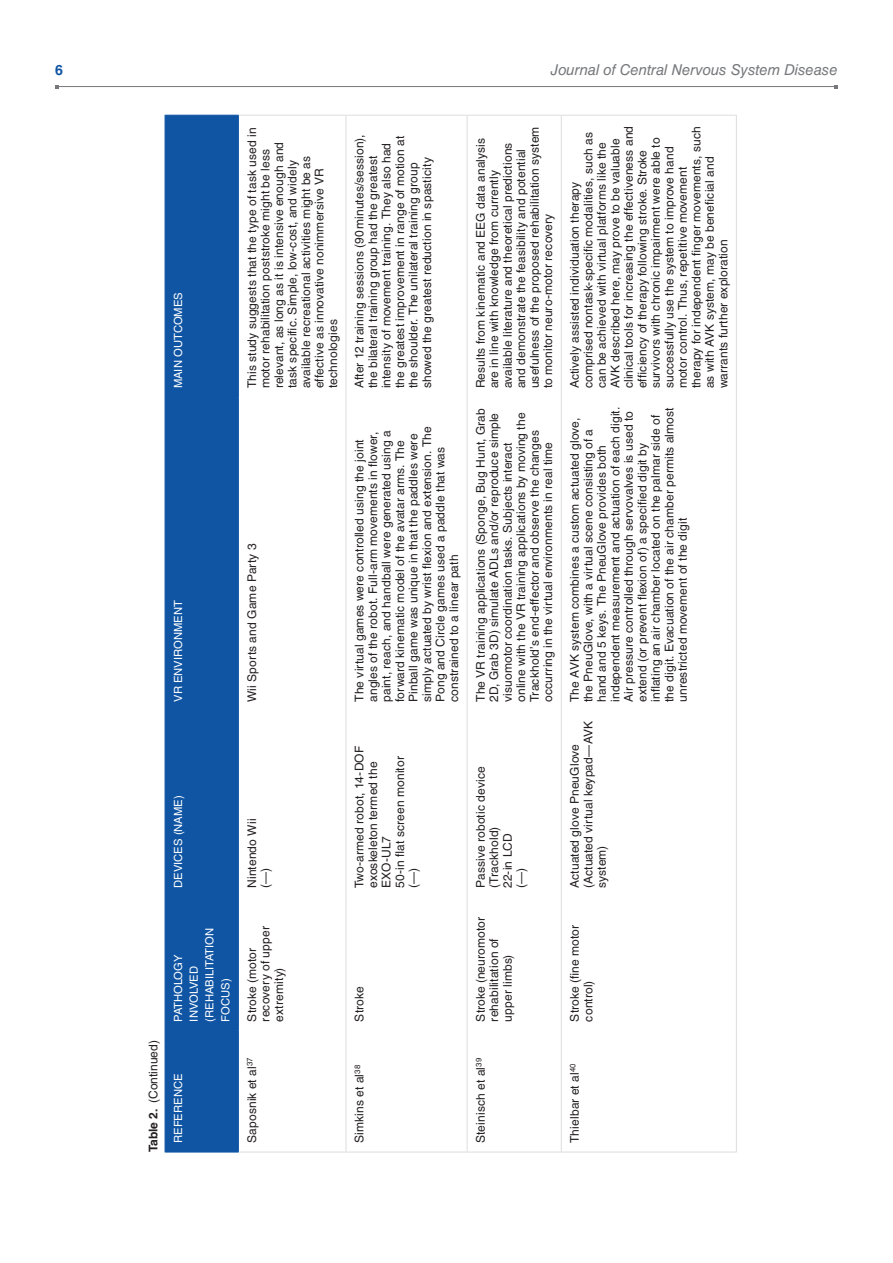
<style>
.page{position:relative;width:893px;height:1263px;background:#fff}
.page>*{position:absolute;margin:0;border:0;box-sizing:border-box;transform-origin:0 0}
.t1{font:italic 15px "Helvetica LT Std";letter-spacing:-.005em;color:#76787b}
.t2{font:700 14.25px "Helvetica LT Std";color:#1055a4}
.t3{font:12px/13.5px "Helvetica LT Std";letter-spacing:.015em;color:#231f20}
.t4{font:11.25px/15.8px "Helvetica LT Std";color:#fff}
.s1{font-weight:700}
</style>
<div class="page">
<hr style="left:57px;top:86px;width:779px;height:1px;background:#76787b">
<div style="left:166px;top:116px;width:72px;height:1036px;background:#1055a4"></div>
<hr style="left:165px;top:1030px;width:1px;height:122px;background:#1055a4">
<hr style="left:165px;top:1152px;width:73px;height:1px;background:#1055a4">
<hr style="left:238px;top:1030px;width:1px;height:122px;background:#1055a4">
<hr style="left:165px;top:897px;width:1px;height:133px;background:#1055a4">
<hr style="left:165px;top:1030px;width:73px;height:1px;background:#1055a4">
<hr style="left:238px;top:897px;width:1px;height:133px;background:#1055a4">
<hr style="left:165px;top:711px;width:1px;height:186px;background:#1055a4">
<hr style="left:165px;top:897px;width:73px;height:1px;background:#1055a4">
<hr style="left:238px;top:711px;width:1px;height:186px;background:#1055a4">
<hr style="left:165px;top:397px;width:1px;height:314px;background:#1055a4">
<hr style="left:165px;top:711px;width:73px;height:1px;background:#1055a4">
<hr style="left:238px;top:397px;width:1px;height:314px;background:#1055a4">
<hr style="left:165px;top:115px;width:1px;height:282px;background:#1055a4">
<hr style="left:165px;top:397px;width:73px;height:1px;background:#1055a4">
<hr style="left:165px;top:115px;width:73px;height:1px;background:#1055a4">
<hr style="left:238px;top:115px;width:1px;height:282px;background:#1055a4">
<hr style="left:239px;top:1152px;width:107px;height:1px;background:#dcdddf">
<hr style="left:239px;top:115px;width:107px;height:1px;background:#dcdddf">
<hr style="left:346px;top:1030px;width:1px;height:122px;background:#dcdddf">
<hr style="left:346px;top:1152px;width:121px;height:1px;background:#dcdddf">
<hr style="left:346px;top:897px;width:1px;height:133px;background:#dcdddf">
<hr style="left:346px;top:711px;width:1px;height:186px;background:#dcdddf">
<hr style="left:346px;top:397px;width:1px;height:314px;background:#dcdddf">
<hr style="left:346px;top:115px;width:1px;height:282px;background:#dcdddf">
<hr style="left:346px;top:115px;width:121px;height:1px;background:#dcdddf">
<hr style="left:467px;top:1030px;width:1px;height:122px;background:#dcdddf">
<hr style="left:467px;top:1152px;width:94px;height:1px;background:#dcdddf">
<hr style="left:467px;top:897px;width:1px;height:133px;background:#dcdddf">
<hr style="left:467px;top:711px;width:1px;height:186px;background:#dcdddf">
<hr style="left:467px;top:397px;width:1px;height:314px;background:#dcdddf">
<hr style="left:467px;top:115px;width:1px;height:282px;background:#dcdddf">
<hr style="left:467px;top:115px;width:94px;height:1px;background:#dcdddf">
<hr style="left:561px;top:1030px;width:1px;height:122px;background:#dcdddf">
<hr style="left:562px;top:1152px;width:174px;height:1px;background:#dcdddf">
<hr style="left:561px;top:897px;width:1px;height:133px;background:#dcdddf">
<hr style="left:561px;top:711px;width:1px;height:186px;background:#dcdddf">
<hr style="left:561px;top:397px;width:1px;height:314px;background:#dcdddf">
<hr style="left:561px;top:115px;width:1px;height:282px;background:#dcdddf">
<hr style="left:562px;top:115px;width:174px;height:1px;background:#dcdddf">
<hr style="left:736px;top:1030px;width:1px;height:122px;background:#dcdddf">
<hr style="left:736px;top:897px;width:1px;height:133px;background:#dcdddf">
<hr style="left:736px;top:711px;width:1px;height:186px;background:#dcdddf">
<hr style="left:736px;top:397px;width:1px;height:314px;background:#dcdddf">
<hr style="left:736px;top:115px;width:1px;height:282px;background:#dcdddf">
<p class="t2" style="left:55px;top:61px;width:9px">6</p>
<p class="t1" style="left:551px;top:61px;width:288px">Journal of Central Nervous System Disease</p>
<p class="t4" style="left:170px;top:388px;width:97px;rotate:-90deg">Main outcomes</p>
<p class="t4" style="left:170px;top:702px;width:102px;rotate:-90deg">VR environment</p>
<p class="t4" style="left:170px;top:888px;width:94px;rotate:-90deg">Devices (name)</p>
<p class="t3" style="left:146px;top:1152px;width:113px;rotate:-90deg"><span class="s1">Table 2.</span> (Continued)</p>
<p class="t4" style="left:170px;top:1021px;width:94px;rotate:-90deg">Pathology involved (rehabilitation focus)</p>
<p class="t4" style="left:170px;top:1143px;width:69px;rotate:-90deg">Reference</p>
<p class="t3" style="left:245px;top:388px;width:262px;rotate:-90deg">This study suggests that the type of task used in motor rehabilitation poststroke might be less relevant, as long as it is intensive enough and task specific. Simple, low-cost, and widely available recreational activities might be as effective as innovative nonimmersive VR technologies</p>
<p class="t3" style="left:353px;top:388px;width:255px;rotate:-90deg">After 12 training sessions (90minutes/session), the bilateral training group had the greatest intensity of movement training. They also had the greatest improvement in range of motion at the shoulder. The unilateral training group showed the greatest reduction in spasticity</p>
<p class="t3" style="left:245px;top:702px;width:160px;rotate:-90deg">Wii Sports and Game Party 3</p>
<p class="t3" style="left:353px;top:702px;width:277px;rotate:-90deg">The virtual games were controlled using the joint angles of the robot. Full-arm movements in flower, paint, reach, and handball were generated using a forward kinematic model of the avatar arms. The Pinball game was unique in that the paddles were simply actuated by wrist flexion and extension. The Pong and Circle games used a paddle that was constrained to a linear path</p>
<p class="t3" style="left:245px;top:888px;width:71px;rotate:-90deg">Nintendo Wii (—)</p>
<p class="t3" style="left:245px;top:1021px;width:97px;rotate:-90deg">Stroke (motor recovery of upper extremity)</p>
<p class="t3" style="left:245px;top:1143px;width:87px;rotate:-90deg">Saposnik et al<sup>37</sup></p>
<p class="t3" style="left:353px;top:888px;width:144px;rotate:-90deg">Two-armed robot, 14-DOF exoskeleton termed the<br>EXO-UL7<br>50-in flat screen monitor (—)</p>
<p class="t3" style="left:353px;top:1021px;width:37px;rotate:-90deg">Stroke</p>
<p class="t3" style="left:353px;top:1143px;width:80px;rotate:-90deg">Simkins et al<sup>38</sup></p>
<p class="t3" style="left:474px;top:388px;width:263px;rotate:-90deg">Results from kinematic and EEG data analysis are in line with knowledge from currently available literature and theoretical predictions and demonstrate the feasibility and potential usefulness of the proposed rehabilitation system to monitor neuro-motor recovery</p>
<p class="t3" style="left:474px;top:702px;width:295px;rotate:-90deg">The VR training applications (Sponge, Bug Hunt, Grab 2D, Grab 3D) simulate ADLs and/or reproduce simple visuomotor coordination tasks. Subjects interact online with the VR training applications by moving the Trackhold’s end-effector and observe the changes occurring in the virtual environments in real time</p>
<p class="t3" style="left:474px;top:888px;width:123px;rotate:-90deg">Passive robotic device (Trackhold)<br>22-in LCD<br>(—)</p>
<p class="t3" style="left:474px;top:1021px;width:106px;rotate:-90deg">Stroke (neuromotor rehabilitation of upper limbs)</p>
<p class="t3" style="left:474px;top:1143px;width:87px;rotate:-90deg">Steinisch et al<sup>39</sup></p>
<p class="t3" style="left:568px;top:388px;width:264px;rotate:-90deg">Actively assisted individuation therapy comprised nontask-specific modalities, such as can be achieved with virtual platforms like the AVK described here, may prove to be valuable clinical tools for increasing the effectiveness and efficiency of therapy following stroke. Stroke survivors with chronic impairment were able to successfully use the system to improve hand motor control. Thus, repetitive movement therapy for independent finger movements, such as with AVK system, may be beneficial and warrants further exploration</p>
<p class="t3" style="left:568px;top:702px;width:297px;rotate:-90deg">The AVK system combines a custom actuated glove, the PneuGlove, with a virtual scene consisting of a hand and 5 keys. The PneuGlove provides both independent measurement and actuation of each digit.<br>Air pressure controlled through servovalves is used to extend (or prevent flexion of) a specified digit by inflating an air chamber located on the palmar side of the digit. Evacuation of the air chamber permits almost unrestricted movement of the digit</p>
<p class="t3" style="left:568px;top:888px;width:169px;rotate:-90deg">Actuated glove PneuGlove (Actuated virtual keypad—AVK system)</p>
<p class="t3" style="left:568px;top:1021px;width:98px;rotate:-90deg">Stroke (fine motor control)</p>
<p class="t3" style="left:568px;top:1143px;width:81px;rotate:-90deg">Thielbar et al<sup>40</sup></p>
</div>
